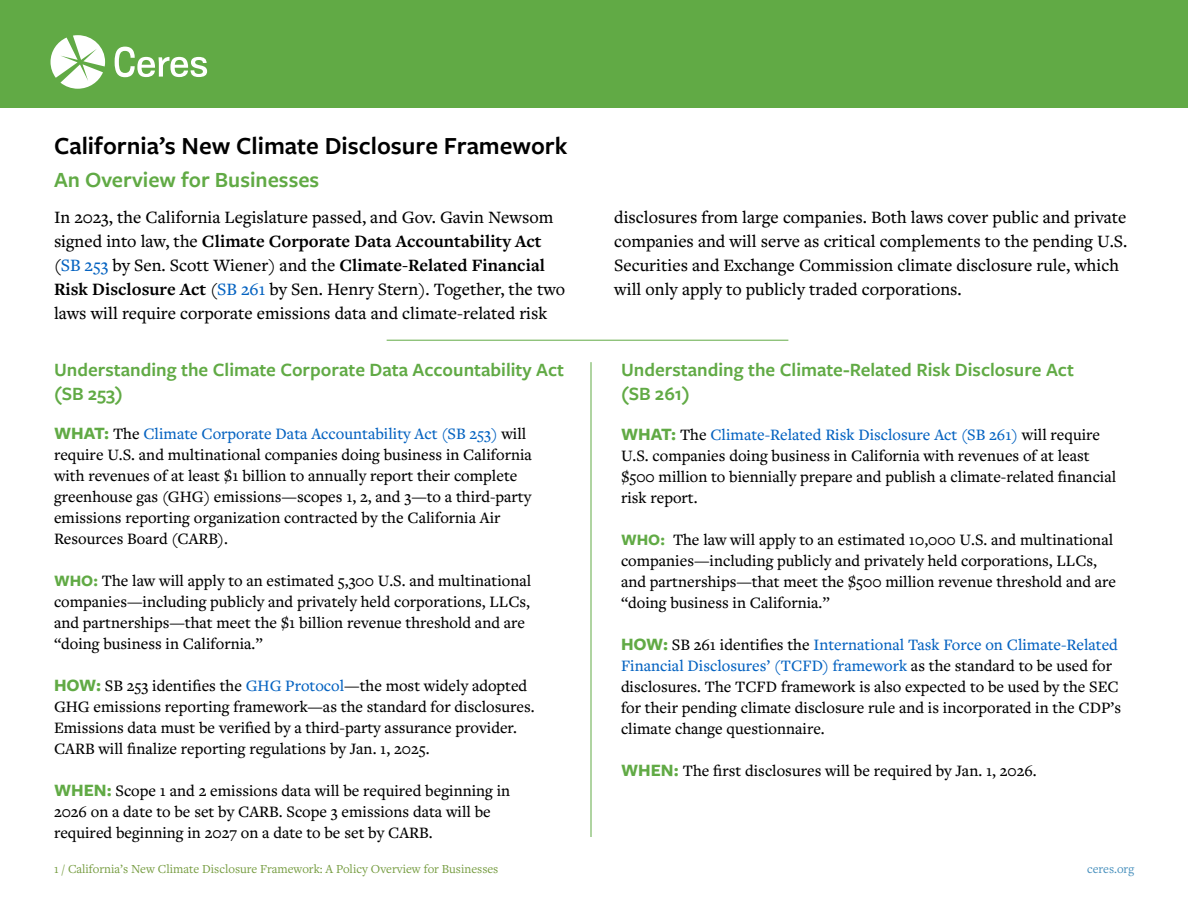
<style>
.page{position:relative;width:1188px;height:918px;background:#fff}
.page>*{position:absolute;margin:0;border:0;box-sizing:border-box;transform-origin:0 0}
.t1{font:600 25.5px "Freight Sans Pro";color:#000}
.t2{font:600 22.5px "Freight Sans Pro";color:#61aa45}
.Heading_1{font:600 19.5px/24px "Freight Sans Pro";color:#61aa45}
.t3{font:500 18px/24px "Freight Text Pro";color:#000}
.t4{font:500 16.5px/21px "Freight Text Pro";color:#000}
.t5{font:12.75px "Freight Text Pro";color:#749b3e}
.t6{font:12.75px "Freight Text Pro";color:#438dbb}
.s1{font-weight:700}
.s2{color:#0563c1}
.s3{font-family:"Freight Sans Pro";font-weight:700;font-size:18px;color:#61aa45}
.s4{font-family:"Freight Sans Pro";font-weight:700;color:#61aa45}
</style>
<div class="page">
<div style="left:0;top:0;width:1188px;height:108px;background:#61aa45"></div>
<svg style="left:51px;top:35px;width:54px;height:54px"></svg>
<svg style="left:115px;top:47px;width:92px;height:30px"></svg>
<hr style="left:591px;top:362px;width:1px;height:475px;background:#61aa45">
<hr style="left:387px;top:340px;width:401px;height:1px;background:#61aa45">
<p class="t1" style="left:54px;top:128px;width:515px">California’s New Climate Disclosure Framework</p>
<p class="t2" style="left:54px;top:164px;width:267px">An Overview for Businesses</p>
<p class="t3" style="left:54px;top:204px;width:513px">In 2023, the California Legislature passed, and Gov. Gavin Newsom signed into law, the <span class="s1">Climate Corporate Data Accountability Act </span>(<span class="s2">SB 253</span> by Sen. Scott Wiener) and the <span class="s1">Climate-Related Financial Risk Disclosure Act</span> (<span class="s2">SB 261</span> by Sen. Henry Stern). Together, the two laws will require corporate emissions data and climate-related risk</p>
<p class="t3" style="left:614px;top:204px;width:515px">disclosures from large companies. Both laws cover public and private companies and will serve as critical complements to the pending U.S.<br>Securities and Exchange Commission climate disclosure rule, which will only apply to publicly traded corporations.</p>
<p class="Heading_1" style="left:54px;top:357px;width:512px">Understanding the Climate Corporate Data Accountability Act (SB 253)</p>
<p class="t4" style="left:54px;top:422px;width:480px"><span class="s3">WHAT:</span> The <span class="s2">Climate Corporate Data Accountability Act (SB 253)</span> will require U.S. and multinational companies doing business in California with revenues of at least $1 billion to annually report their complete greenhouse gas (GHG) emissions—scopes 1, 2, and 3—to a third-party emissions reporting organization contracted by the California Air Resources Board (CARB).</p>
<p class="t4" style="left:54px;top:569px;width:479px"><span class="s4">WHO:</span> The law will apply to an estimated 5,300 U.S. and multinational companies—including publicly and privately held corporations, LLCs, and partnerships—that meet the $1 billion revenue threshold and are “doing business in California.”</p>
<p class="t4" style="left:54px;top:674px;width:482px"><span class="s3">HOW:</span> SB 253 identifies the <span class="s2">GHG Protocol</span>—the most widely adopted GHG emissions reporting framework—as the standard for disclosures.<br>Emissions data must be verified by a third-party assurance provider.<br>CARB will finalize reporting regulations by Jan. 1, 2025.</p>
<p class="t4" style="left:54px;top:779px;width:458px"><span class="s3">WHEN:</span> Scope 1 and 2 emissions data will be required beginning in<br>2026 on a date to be set by CARB. Scope 3 emissions data will be required beginning in 2027 on a date to be set by CARB.</p>
<p class="Heading_1" style="left:621px;top:357px;width:455px">Understanding the Climate-Related Risk Disclosure Act (SB 261)</p>
<p class="t4" style="left:621px;top:424px;width:497px"><span class="s3">WHAT:</span> The <span class="s2">Climate-Related Risk Disclosure Act (SB 261)</span> will require U.S. companies doing business in California with revenues of at least $500 million to biennially prepare and publish a climate-related financial risk report.</p>
<p class="t4" style="left:621px;top:529px;width:497px"><span class="s4">WHO:</span> The law will apply to an estimated 10,000 U.S. and multinational companies—including publicly and privately held corporations, LLCs, and partnerships—that meet the $500 million revenue threshold and are “doing business in California.”</p>
<p class="t4" style="left:621px;top:634px;width:502px"><span class="s3">HOW:</span> SB 261 identifies the <span class="s2">International Task Force on Climate-Related Financial Disclosures’ (TCFD) framework</span> as the standard to be used for disclosures. The TCFD framework is also expected to be used by the SEC for their pending climate disclosure rule and is incorporated in the CDP’s climate change questionnaire.</p>
<p class="t4" style="left:621px;top:760px;width:417px"><span class="s3">WHEN:</span> The first disclosures will be required by Jan. 1, 2026.</p>
<p class="t5" style="left:54px;top:861px;width:446px">1 / California’s New Climate Disclosure Framework: A Policy Overview for Businesses</p>
<p class="t6" style="left:1087px;top:861px;width:49px">ceres.org</p>
</div>
